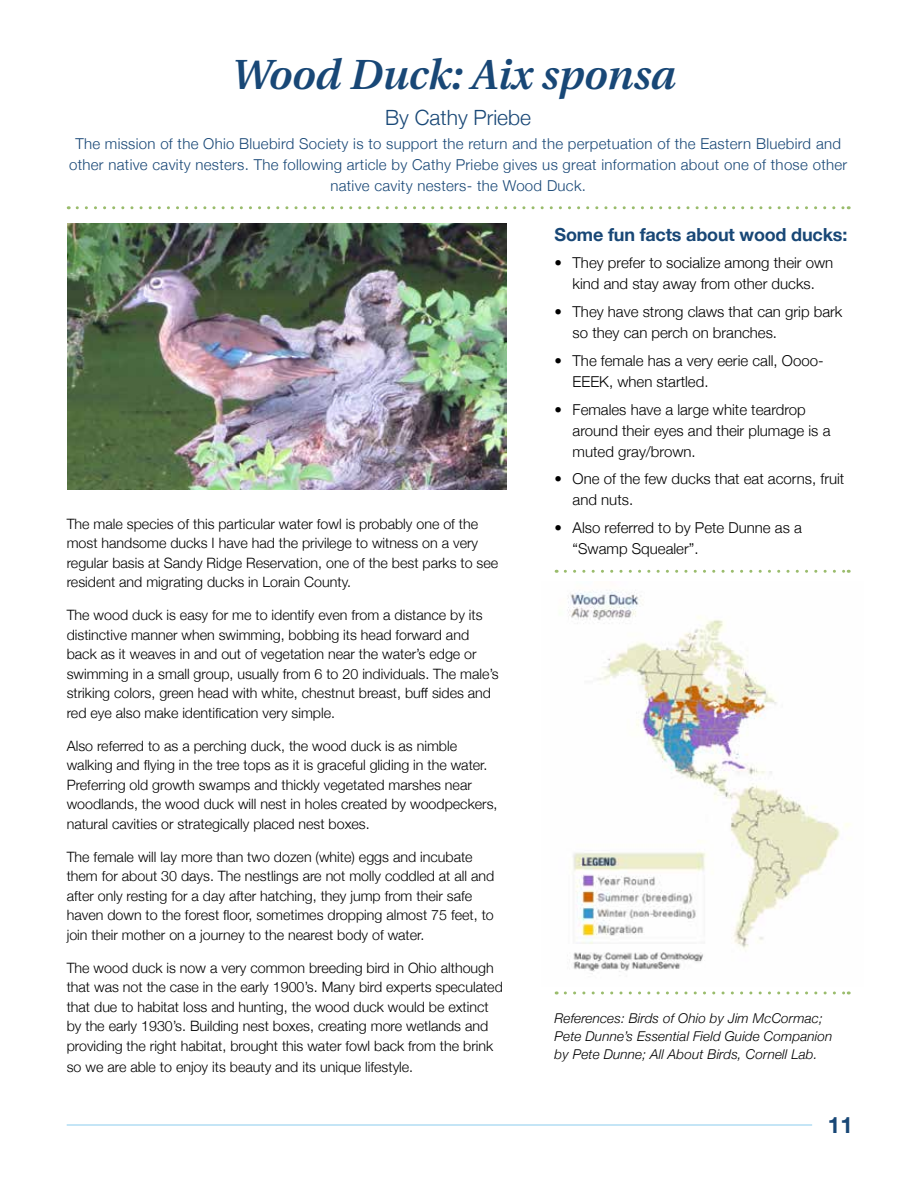
<style>
.page{position:relative;width:918px;height:1188px;background:#fff}
.page>*{position:absolute;margin:0;border:0;box-sizing:border-box;transform-origin:0 0}
.t1{font:italic 600 42px "Utopia";color:#184776}
.t2{font:700 22.5px "Helvetica Neue";color:#184776}
.t3{font:300 21px "Helvetica Neue";color:#184776}
.t4{font:700 18px "Helvetica Neue";letter-spacing:-.01em;color:#184776}
.t5{font:300 15px/21px "Helvetica Neue";color:#000}
.t6{font:300 15px/21px "Helvetica Neue";letter-spacing:.02em;color:#184776;text-align:center}
.t7{font:300 14.25px/19.5px "Helvetica Neue";color:#000}
.t8{font:italic 300 13.5px/18px "Helvetica Neue";letter-spacing:.01em;color:#000}
</style>
<div class="page">
<img style="left:567px;top:591px;width:283px;height:381px">
<svg style="left:77px;top:206px;width:772px;height:3px"></svg>
<svg style="left:565px;top:570px;width:284px;height:3px"></svg>
<svg style="left:565px;top:991px;width:284px;height:3px"></svg>
<img style="left:67px;top:223px;width:439px;height:266px">
<hr style="left:67px;top:1125px;width:745px;height:1px;background:#8bcdee">
<h1 class="t1" style="left:230px;top:51px;width:445px">Wood Duck: Aix sponsa</h1>
<h3 class="t3" style="left:385px;top:101px;width:147px">By Cathy Priebe</h3>
<p class="t6" style="left:69px;top:132px;width:780px">The mission of the Ohio Bluebird Society is to support the return and the perpetuation of the Eastern Bluebird and other native cavity nesters. The following article by Cathy Priebe gives us great information about one of those other native cavity nesters- the Wood Duck.</p>
<p class="t7" style="left:67px;top:513px;width:433px">The male species of this particular water fowl is probably one of the most handsome ducks I have had the privilege to witness on a very regular basis at Sandy Ridge Reservation, one of the best parks to see resident and migrating ducks in Lorain County.</p>
<p class="t7" style="left:67px;top:605px;width:434px">The wood duck is easy for me to identify even from a distance by its distinctive manner when swimming, bobbing its head forward and back as it weaves in and out of vegetation near the water’s edge or swimming in a small group, usually from 6 to 20 individuals. The male’s striking colors, green head with white, chestnut breast, buff sides and red eye also make identification very simple.</p>
<p class="t7" style="left:67px;top:735px;width:432px">Also referred to as a perching duck, the wood duck is as nimble walking and flying in the tree tops as it is graceful gliding in the water.<br>Preferring old growth swamps and thickly vegetated marshes near woodlands, the wood duck will nest in holes created by woodpeckers, natural cavities or strategically placed nest boxes.</p>
<p class="t7" style="left:67px;top:846px;width:429px">The female will lay more than two dozen (white) eggs and incubate them for about 30 days. The nestlings are not molly coddled at all and after only resting for a day after hatching, they jump from their safe haven down to the forest floor, sometimes dropping almost 75 feet, to join their mother on a journey to the nearest body of water.</p>
<p class="t7" style="left:67px;top:957px;width:438px">The wood duck is now a very common breeding bird in Ohio although that was not the case in the early 1900’s. Many bird experts speculated that due to habitat loss and hunting, the wood duck would be extinct by the early 1930’s. Building nest boxes, creating more wetlands and providing the right habitat, brought this water fowl back from the brink</p>
<p class="t7" style="left:67px;top:1056px;width:348px">so we are able to enjoy its beauty and its unique lifestyle.</p>
<p class="t4" style="left:555px;top:220px;width:294px">Some fun facts about wood ducks:</p>
<p class="t5" style="left:555px;top:251px;width:280px;text-align:center">• They prefer to socialize among their own kind and stay away from other ducks.</p>
<p class="t5" style="left:573px;top:300px;width:271px;text-indent:-18px">• They have strong claws that can grip bark so they can perch on branches.</p>
<p class="t5" style="left:573px;top:349px;width:252px;text-indent:-18px">• The female has a very eerie call, Oooo-<br>EEEK, when startled.</p>
<p class="t5" style="left:573px;top:398px;width:259px;text-indent:-18px">• Females have a large white teardrop around their eyes and their plumage is a muted gray/brown.</p>
<p class="t5" style="left:573px;top:467px;width:273px;text-indent:-18px">• One of the few ducks that eat acorns, fruit and nuts.</p>
<p class="t5" style="left:573px;top:516px;width:231px;text-indent:-18px">• Also referred to by Pete Dunne as a “Swamp Squealer”.</p>
<p class="t8" style="left:555px;top:1008px;width:279px">References: Birds of Ohio by Jim McCormac;<br>Pete Dunne’s Essential Field Guide Companion by Pete Dunne; All About Birds, Cornell Lab.</p>
<h2 class="t2" style="left:828px;top:1107px;width:27px">11</h2>
</div>
